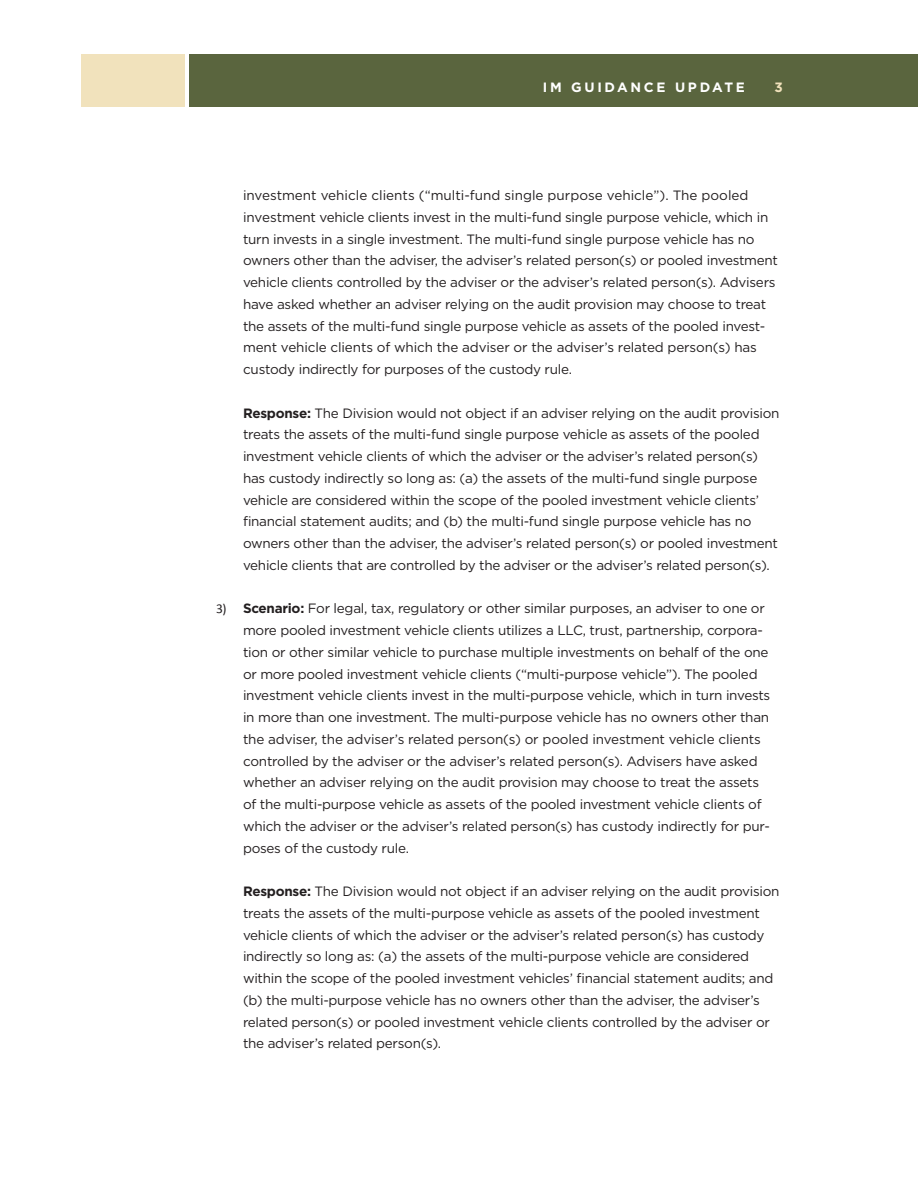
<style>
.page{position:relative;width:918px;height:1188px;background:#fff}
.page>*{position:absolute;margin:0;border:0;box-sizing:border-box;transform-origin:0 0}
.Normal__Web{font:13.5px/21.8px "Gotham HTF";letter-spacing:-.02em;color:#231f20}
.t1{font:700 13.5px "Gotham HTF";letter-spacing:.2em;color:#fff}
.t2{font:700 13.5px "Gotham HTF";color:#f1e2bc}
.s1{font-weight:700}
.s2{font-family:"Calibri"}
</style>
<div class="page">
<div style="left:81px;top:54px;width:104px;height:53px;background:#f1e2bc"></div>
<div style="left:189px;top:54px;width:729px;height:53px;background:#5a653e"></div>
<p class="t1" style="left:543px;top:80px;width:204px">IM GUIDANCE UPDATE</p>
<p class="t2" style="left:775px;top:80px;width:10px">3</p>
<p class="Normal__Web" style="left:243px;top:184px;width:537px">investment vehicle clients (“multi-fund single purpose vehicle”). The pooled investment vehicle clients invest in the multi-fund single purpose vehicle, which in turn invests in a single investment. The multi-fund single purpose vehicle has no owners other than the adviser, the adviser’s related person(s) or pooled investment vehicle clients controlled by the adviser or the adviser’s related person(s). Advisers have asked whether an adviser relying on the audit provision may choose to treat the assets of the multi-fund single purpose vehicle as assets of the pooled invest&shy;ment vehicle clients of which the adviser or the adviser’s related person(s) has custody indirectly for purposes of the custody rule.</p>
<p class="Normal__Web" style="left:243px;top:402px;width:538px"><span class="s1">Response:</span> The Division would not object if an adviser relying on the audit provision treats the assets of the multi-fund single purpose vehicle as assets of the pooled investment vehicle clients of which the adviser or the adviser’s related person(s) has custody indirectly so long as: (a) the assets of the multi-fund single purpose vehicle are considered within the scope of the pooled investment vehicle clients’ financial statement audits; and (b) the multi-fund single purpose vehicle has no owners other than the adviser, the adviser’s related person(s) or pooled investment vehicle clients that are controlled by the adviser or the adviser’s related person(s).</p>
<p class="Normal__Web" style="left:243px;top:598px;width:529px;text-indent:-27px"><span class="s2">3)</span> <span class="s1">Scenario:</span> For legal, tax, regulatory or other similar purposes, an adviser to one or more pooled investment vehicle clients utilizes a LLC, trust, partnership, corpora&shy;tion or other similar vehicle to purchase multiple investments on behalf of the one or more pooled investment vehicle clients (“multi-purpose vehicle”). The pooled investment vehicle clients invest in the multi-purpose vehicle, which in turn invests in more than one investment. The multi-purpose vehicle has no owners other than the adviser, the adviser’s related person(s) or pooled investment vehicle clients controlled by the adviser or the adviser’s related person(s). Advisers have asked whether an adviser relying on the audit provision may choose to treat the assets of the multi-purpose vehicle as assets of the pooled investment vehicle clients of which the adviser or the adviser’s related person(s) has custody indirectly for pur&shy;poses of the custody rule.</p>
<p class="Normal__Web" style="left:243px;top:880px;width:538px"><span class="s1">Response:</span> The Division would not object if an adviser relying on the audit provision treats the assets of the multi-purpose vehicle as assets of the pooled investment vehicle clients of which the adviser or the adviser’s related person(s) has custody indirectly so long as: (a) the assets of the multi-purpose vehicle are considered within the scope of the pooled investment vehicles’ financial statement audits; and (b) the multi-purpose vehicle has no owners other than the adviser, the adviser’s related person(s) or pooled investment vehicle clients controlled by the adviser or the adviser’s related person(s).</p>
</div>
